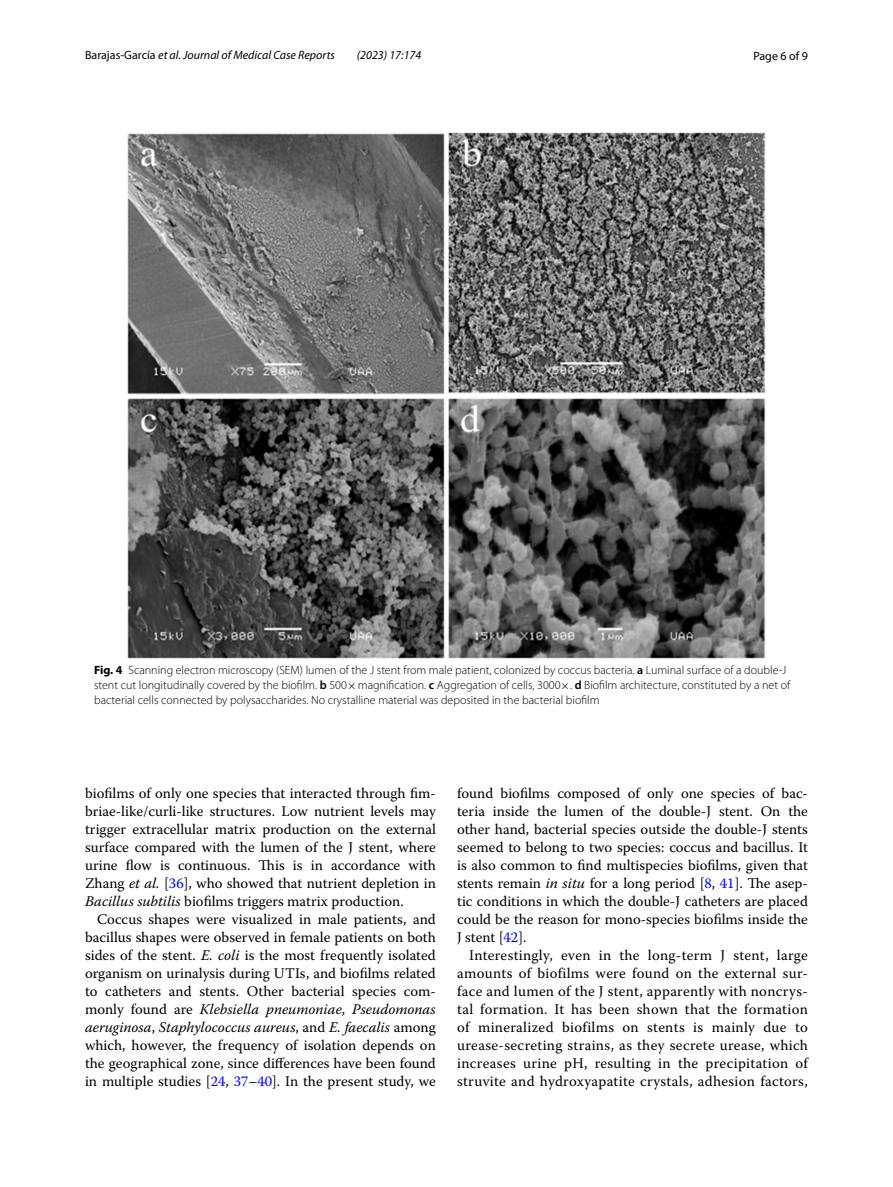
<style>
.page{position:relative;width:893px;height:1187px;background:#fff}
.page>*{position:absolute;margin:0;border:0;box-sizing:border-box;transform-origin:0 0}
.t1{font:14.7px/18px "Warnock Pro";color:#000;text-align:justify}
.t2{font:300 12px/15px "Myriad Pro";color:#000}
.t3{font:italic 12px "Myriad Pro";color:#000}
.t4{font:12px "Myriad Pro";color:#000}
.s1{font-style:normal}
.s2{font-weight:700}
.s3{font-weight:600}
.s4{font-family:"MTSY";font-weight:400}
.s5{font-style:italic}
.s6{color:#00f}
</style>
<div class="page">
<img style="left:127px;top:133px;width:638px;height:525px">
<p class="t3" style="left:85px;top:48px;width:251px"><span class="s1">Barajas‑García</span> et al. Journal of Medical Case Reports</p>
<p class="t3" style="left:357px;top:48px;width:66px">(2023) 17:174</p>
<p class="t4" style="left:753px;top:48px;width:56px">Page 6 of 9</p>
<p class="t2" style="left:94px;top:662px;width:698px"><span class="s2">Fig. 4</span> Scanning electron microscopy (SEM) lumen of the J stent from male patient, colonized by coccus bacteria. <span class="s3">a</span> Luminal surface of a double-J stent cut longitudinally covered by the biofilm. <span class="s3">b</span> 500<span class="s4">×</span>magnification. <span class="s3">c</span> Aggregation of cells, 3000<span class="s4">×</span>. <span class="s3">d</span> Biofilm architecture, constituted by a net of bacterial cells connected by polysaccharides. No crystalline material was deposited in the bacterial biofilm</p>
<p class="t1" style="left:85px;top:784px;width:352px">biofilms of only one species that interacted through fim&shy;briae-like/curli-like structures. Low nutrient levels may trigger extracellular matrix production on the external surface compared with the lumen of the J stent, where urine flow is continuous. This is in accordance with Zhang <span class="s5">et al.</span> [<span class="s6">36</span>], who showed that nutrient depletion in <span class="s5">Bacillus subtilis</span> biofilms triggers matrix production.</p>
<p class="t1" style="left:85px;top:910px;width:352px;text-indent:12px">Coccus shapes were visualized in male patients, and bacillus shapes were observed in female patients on both sides of the stent. <span class="s5">E. coli</span> is the most frequently isolated organism on urinalysis during UTIs, and biofilms related to catheters and stents. Other bacterial species com&shy;monly found are <span class="s5">Klebsiella pneumoniae</span>, <span class="s5">Pseudomonas aeruginosa</span>, <span class="s5">Staphylococcus aureus</span>, and <span class="s5">E. faecalis</span> among which, however, the frequency of isolation depends on the geographical zone, since differences have been found in multiple studies [<span class="s6">24</span>, <span class="s6">37</span>–<span class="s6">40</span>]. In the present study, we</p>
<p class="t1" style="left:457px;top:784px;width:352px">found biofilms composed of only one species of bac&shy;teria inside the lumen of the double-J stent. On the other hand, bacterial species outside the double-J stents seemed to belong to two species: coccus and bacillus. It is also common to find multispecies biofilms, given that stents remain <span class="s5">in situ</span> for a long period [<span class="s6">8</span>, <span class="s6">41</span>]. The asep&shy;tic conditions in which the double-J catheters are placed could be the reason for mono-species biofilms inside the J stent [<span class="s6">42</span>].</p>
<p class="t1" style="left:457px;top:946px;width:352px;text-indent:12px">Interestingly, even in the long-term J stent, large amounts of biofilms were found on the external sur&shy;face and lumen of the J stent, apparently with noncrys&shy;tal formation. It has been shown that the formation of mineralized biofilms on stents is mainly due to urease-secreting strains, as they secrete urease, which increases urine pH, resulting in the precipitation of struvite and hydroxyapatite crystals, adhesion factors,</p>
</div>
